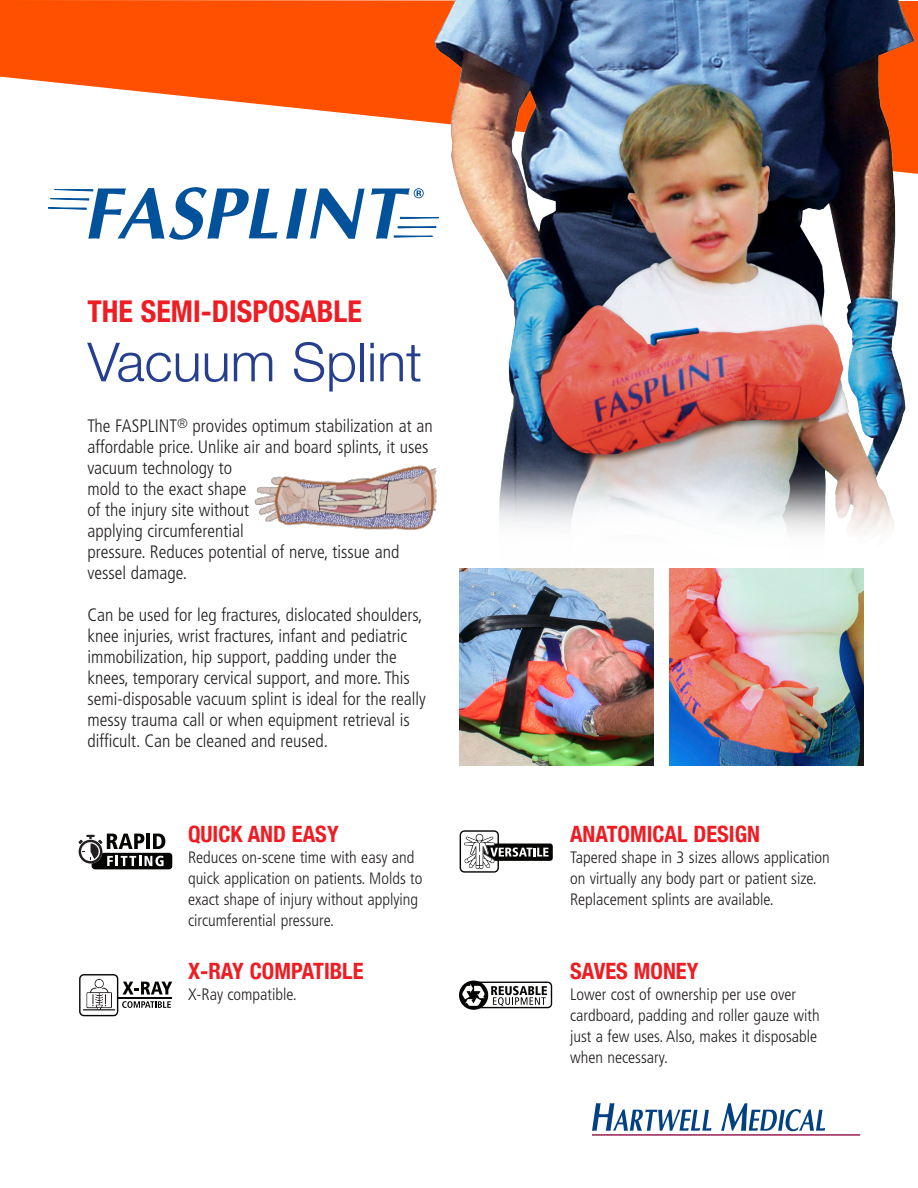
<style>
.page{position:relative;width:918px;height:1188px;background:#fff}
.page>*{position:absolute;margin:0;border:0;box-sizing:border-box;transform-origin:0 0}
.t1{font:300 54px "Helvetica Neue";color:#253f8e}
.t2{font:700 condensed 30px "Helvetica Neue";color:#ee1d23}
.L3_Bodycopy_8_13{font:700 condensed 22.5px "Helvetica Neue";color:#ee1d23}
.L3_Bodycopy_8_13-2{font:300 condensed 18px/21px "Frutiger";color:#231f20}
.L3_Bodycopy_8_13-3{font:300 condensed 16.5px/21px "Frutiger";color:#231f20}
</style>
<div class="page">
<svg style="left:592px;top:1103px;width:119px;height:28px"></svg>
<svg style="left:721px;top:1103px;width:104px;height:28px"></svg>
<hr style="left:592px;top:1134px;width:268px;height:2px;background:#a13362">
<img style="left:669px;top:571px;width:195px;height:195px">
<img style="left:459px;top:571px;width:195px;height:195px">
<svg style="left:0;top:0;width:334px;height:112px;fill:#ff5000"></svg>
<div style="left:92px;top:853px;width:80px;height:16px;background:#050504;border-radius:3px"></div>
<svg style="left:78px;top:834px;width:87px;height:32px"></svg>
<div style="left:460px;top:830px;width:39px;height:43px;border:1px solid #050504;border-radius:4px"></div>
<div style="left:482px;top:844px;width:71px;height:17px;background:#050504;border-radius:3px"></div>
<svg style="left:464px;top:834px;width:85px;height:35px"></svg>
<svg style="left:83px;top:979px;width:32px;height:31px"></svg>
<div style="left:79px;top:974px;width:39px;height:42px;border:1px solid #050504;border-radius:4px"></div>
<svg style="left:123px;top:982px;width:49px;height:13px"></svg>
<svg style="left:122px;top:1001px;width:49px;height:7px"></svg>
<hr style="left:118px;top:997px;width:54px;height:1px;background:#050504">
<div style="left:472px;top:982px;width:80px;height:26px;border:1px solid #050504;border-radius:4px"></div>
<div style="left:459px;top:981px;width:29px;height:29px;background:#050504;border-radius:50%"></div>
<svg style="left:462px;top:984px;width:23px;height:22px"></svg>
<svg style="left:491px;top:986px;width:56px;height:20px"></svg>
<svg style="left:48px;top:187px;width:230px;height:53px"></svg>
<svg style="left:286px;top:188px;width:48px;height:51px"></svg>
<img style="left:334px;top:0;width:584px;height:571px">
<img style="left:254px;top:463px;width:189px;height:72px">
<p class="t2" style="left:87px;top:286px;width:276px">THE SEMI-DISPOSABLE</p>
<p class="t1" style="left:87px;top:319px;width:336px">Vacuum Splint</p>
<p class="L3_Bodycopy_8_13-2" style="left:87px;top:416px;width:347px">The FASPLINT<sup>®</sup> provides optimum stabilization at an affordable price. Unlike air and board splints, it uses vacuum technology to<br>mold to the exact shape<br>of the injury site without<br>applying circumferential<br>pressure. Reduces potential of nerve, tissue and vessel damage.</p>
<p class="L3_Bodycopy_8_13-2" style="left:87px;top:605px;width:340px">Can be used for leg fractures, dislocated shoulders, knee injuries, wrist fractures, infant and pediatric immobilization, hip support, padding under the knees, temporary cervical support, and more. This semi-disposable vacuum splint is ideal for the really messy trauma call or when equipment retrieval is difficult. Can be cleaned and reused.</p>
<p class="L3_Bodycopy_8_13" style="left:188px;top:815px;width:152px">QUICK AND EASY</p>
<p class="L3_Bodycopy_8_13-3" style="left:188px;top:847px;width:236px">Reduces on-scene time with easy and quick application on patients. Molds to exact shape of injury without applying circumferential pressure.</p>
<p class="L3_Bodycopy_8_13" style="left:188px;top:953px;width:177px">X-RAY COMPATIBLE</p>
<p class="L3_Bodycopy_8_13-3" style="left:188px;top:984px;width:110px">X-Ray compatible.</p>
<p class="L3_Bodycopy_8_13" style="left:570px;top:815px;width:192px">ANATOMICAL DESIGN</p>
<p class="L3_Bodycopy_8_13-3" style="left:570px;top:847px;width:261px">Tapered shape in 3 sizes allows application on virtually any body part or patient size.<br>Replacement splints are available.</p>
<p class="L3_Bodycopy_8_13" style="left:570px;top:953px;width:130px">SAVES MONEY</p>
<p class="L3_Bodycopy_8_13-3" style="left:570px;top:984px;width:251px">Lower cost of ownership per use over cardboard, padding and roller gauze with just a few uses. Also, makes it disposable when necessary.</p>
</div>
